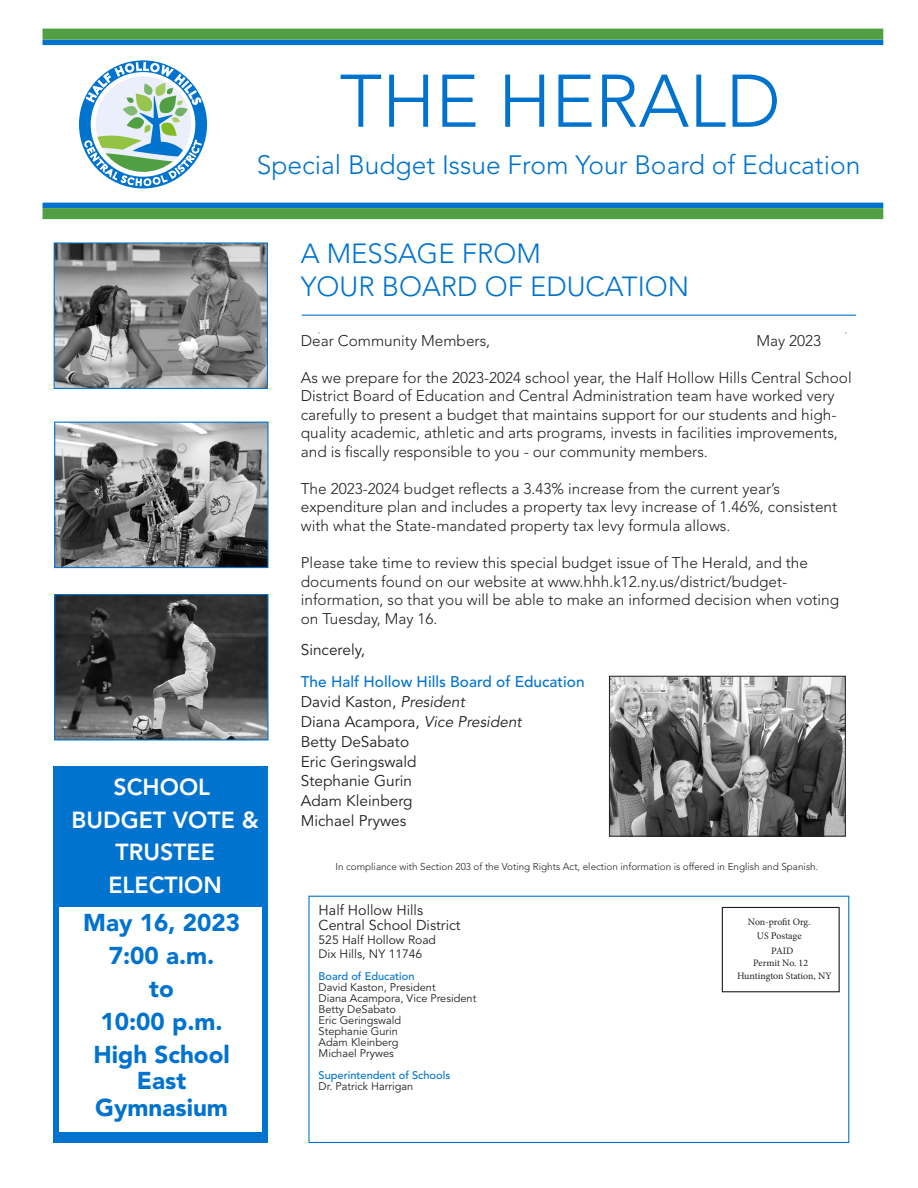
<style>
.page{position:relative;width:918px;height:1188px;background:#fff}
.page>*{position:absolute;margin:0;border:0;box-sizing:border-box;transform-origin:0 0}
.Paragraph_Style4{font:300 73.65px "Avenir LT Std";color:#0073ce}
.Paragraph_Style3{font:300 27.45px "Avenir LT Std";color:#0073ce}
.Paragraph_Style2{font:300 27.45px "Avenir LT Std";color:#0073ce}
.Paragraph_Style4-2{font:300 26.4px "Avenir LT Std";color:#0073ce}
.Paragraph_Style9{font:900 24.15px/26.4px "Avenir LT Std";color:#0073ce;text-align:center}
.Paragraph_Style11{font:800 23.1px/32.5px "Avenir LT Std";color:#fff;text-align:center}
.Paragraph_Style4-3{font:300 15.45px/18.5px "Avenir LT Std";color:#231f20}
.Paragraph_Style8{font:15.45px "Avenir LT Std";color:#231f20}
.Paragraph_Style7{font:500 15.45px "Avenir LT Std";color:#0073ce}
.Paragraph_Style1{font:300 15.45px "Avenir LT Std";color:#231f20}
.Paragraph_Style9-2{font:15.45px "Avenir LT Std";color:#231f20}
.Paragraph_Style1-2{font:15.45px "Avenir LT Std";color:#231f20}
.Paragraph_Style4-4{font:15.45px "Avenir LT Std";color:#231f20}
.Paragraph_Style1-3{font:14.25px "Avenir LT Std";color:#231f20}
.Paragraph_Style1-4{font:12.15px "Avenir LT Std";color:#231f20}
.Paragraph_Style1-5{font:10.95px "Avenir LT Std";color:#231f20}
.Paragraph_Style1-6{font:500 10.95px "Avenir LT Std";color:#0073ce}
.t1{font:300 9.9px "Avenir LT Std";color:#231f20}
.Paragraph_Style4-5{font:9.9px "Minion Pro";letter-spacing:-.01em;color:#231f20}
.Paragraph_Style4-6{font:9.9px "Times New Roman";color:#231f20}
.s1{font-style:italic}
.s2{font-family:"Times New Roman"}
.s3{font-family:"Minion Pro"}
</style>
<div class="page">
<div style="left:54px;top:766px;width:214px;height:377px;background:#0073ce"></div>
<div style="left:308px;top:896px;width:541px;height:247px;border:1px solid #0073ce"></div>
<div style="left:59px;top:907px;width:203px;height:225px;background:#fff"></div>
<hr style="left:302px;top:315px;width:554px;height:1px;background:#0073ce">
<img style="left:56px;top:244px;width:210px;height:143px">
<div style="left:54px;top:242px;width:214px;height:147px;border:1px solid #0073ce"></div>
<div style="left:722px;top:907px;width:118px;height:85px;border:1px solid #231f20"></div>
<img style="left:56px;top:424px;width:211px;height:142px">
<div style="left:54px;top:422px;width:215px;height:146px;border:1px solid #0073ce"></div>
<img style="left:56px;top:596px;width:211px;height:142px">
<div style="left:54px;top:594px;width:215px;height:146px;border:1px solid #0073ce"></div>
<div style="left:43px;top:40px;width:840px;height:5px;background:#0073ce"></div>
<div style="left:43px;top:29px;width:840px;height:11px;background:#519f43"></div>
<div style="left:43px;top:203px;width:840px;height:5px;background:#0073ce"></div>
<div style="left:43px;top:208px;width:840px;height:11px;background:#519f43"></div>
<img style="left:611px;top:678px;width:233px;height:157px">
<div style="left:609px;top:676px;width:237px;height:161px;border:1px solid #231f20"></div>
<svg style="left:79px;top:60px;width:128px;height:128px"></svg>
<p class="Paragraph_Style4" style="left:340px;top:58px;width:442px">THE HERALD</p>
<p class="Paragraph_Style4-2" style="left:257px;top:149px;width:605px">Special Budget Issue From Your Board of Education</p>
<p class="Paragraph_Style11" style="left:72px;top:771px;width:189px">SCHOOL<br>BUDGET VOTE &amp;<br>TRUSTEE<br>ELECTION</p>
<p class="Paragraph_Style9" style="left:83px;top:909px;width:158px">May 16, 2023</p>
<p class="Paragraph_Style9" style="left:109px;top:942px;width:107px">7:00 a.m.</p>
<p class="Paragraph_Style9" style="left:149px;top:975px;width:26px">to</p>
<p class="Paragraph_Style9" style="left:100px;top:1008px;width:124px">10:00 p.m.</p>
<p class="Paragraph_Style9" style="left:94px;top:1041px;width:138px">High School<br>East<br>Gymnasium</p>
<p class="Paragraph_Style2" style="left:301px;top:238px;width:241px">A MESSAGE FROM</p>
<p class="Paragraph_Style3" style="left:301px;top:271px;width:390px">YOUR BOARD OF EDUCATION</p>
<p class="Paragraph_Style1" style="left:301px;top:331px;width:191px">Dear Community Members,</p>
<p class="Paragraph_Style1" style="left:756px;top:331px;width:66px">May 2023</p>
<p class="Paragraph_Style4-3" style="left:301px;top:368px;width:552px">As we prepare for the 2023-2024 school year, the Half Hollow Hills Central School District Board of Education and Central Administration team have worked very carefully to present a budget that maintains support for our students and high&shy;quality academic, athletic and arts programs, invests in facilities improvements, and is fiscally responsible to you - our community members.</p>
<p class="Paragraph_Style4-3" style="left:301px;top:480px;width:538px">The 2023-2024 budget reflects a 3.43% increase from the current year’s expenditure plan and includes a property tax levy increase of 1.46%, consistent with what the State-mandated property tax levy formula allows.</p>
<p class="Paragraph_Style4-3" style="left:301px;top:554px;width:540px">Please take time to review this special budget issue of The Herald, and the documents found on our website at www.hhh.k12.ny.us/district/budget&shy;information, so that you will be able to make an informed decision when voting on Tuesday, May 16.</p>
<p class="Paragraph_Style4-4" style="left:301px;top:641px;width:66px">Sincerely,</p>
<p class="Paragraph_Style7" style="left:301px;top:673px;width:285px">The Half Hollow Hills Board of Education</p>
<p class="Paragraph_Style8" style="left:301px;top:693px;width:165px">David Kaston, <span class="s1">President</span></p>
<p class="Paragraph_Style8" style="left:301px;top:713px;width:222px">Diana Acampora, <span class="s1">Vice President</span></p>
<p class="Paragraph_Style8" style="left:301px;top:733px;width:110px">Betty DeSabato</p>
<p class="Paragraph_Style8" style="left:301px;top:752px;width:117px">Eric Geringswald</p>
<p class="Paragraph_Style9-2" style="left:301px;top:772px;width:113px">Stephanie Gurin</p>
<p class="Paragraph_Style9-2" style="left:301px;top:792px;width:113px">Adam Kleinberg</p>
<p class="Paragraph_Style1-2" style="left:301px;top:812px;width:107px">Michael Prywes</p>
<p class="t1" style="left:335px;top:861px;width:484px">In compliance with Section 203 of the Voting Rights Act, election information is offered in English and Spanish.</p>
<p class="Paragraph_Style1-3" style="left:319px;top:902px;width:106px">Half Hollow Hills</p>
<p class="Paragraph_Style1-3" style="left:319px;top:917px;width:144px">Central School District</p>
<p class="Paragraph_Style1-4" style="left:319px;top:933px;width:119px">525 Half Hollow Road</p>
<p class="Paragraph_Style1-4" style="left:319px;top:947px;width:105px">Dix Hills, NY 11746</p>
<p class="Paragraph_Style1-6" style="left:319px;top:970px;width:98px">Board of Education</p>
<p class="Paragraph_Style1-5" style="left:319px;top:981px;width:119px">David Kaston, President</p>
<p class="Paragraph_Style1-5" style="left:319px;top:992px;width:159px">Diana Acampora, Vice President</p>
<p class="Paragraph_Style1-5" style="left:319px;top:1003px;width:79px">Betty DeSabato</p>
<p class="Paragraph_Style1-5" style="left:319px;top:1014px;width:84px">Eric Geringswald</p>
<p class="Paragraph_Style1-5" style="left:319px;top:1025px;width:81px">Stephanie Gurin</p>
<p class="Paragraph_Style1-5" style="left:319px;top:1036px;width:81px">Adam Kleinberg</p>
<p class="Paragraph_Style1-5" style="left:319px;top:1047px;width:77px">Michael Prywes</p>
<p class="Paragraph_Style1-6" style="left:319px;top:1069px;width:133px">Superintendent of Schools</p>
<p class="Paragraph_Style1-5" style="left:319px;top:1080px;width:96px">Dr. Patrick Harrigan</p>
<p class="Paragraph_Style4-5" style="left:748px;top:915px;width:64px">Non-profit Org<span class="s2">.</span></p>
<p class="Paragraph_Style4-6" style="left:757px;top:929px;width:46px"><span class="s3">US</span> Postage</p>
<p class="Paragraph_Style4-5" style="left:771px;top:944px;width:24px">PAID</p>
<p class="Paragraph_Style4-5" style="left:753px;top:956px;width:56px">Permit No. 12</p>
<p class="Paragraph_Style4-5" style="left:737px;top:969px;width:96px">Huntington Station, NY</p>
</div>
